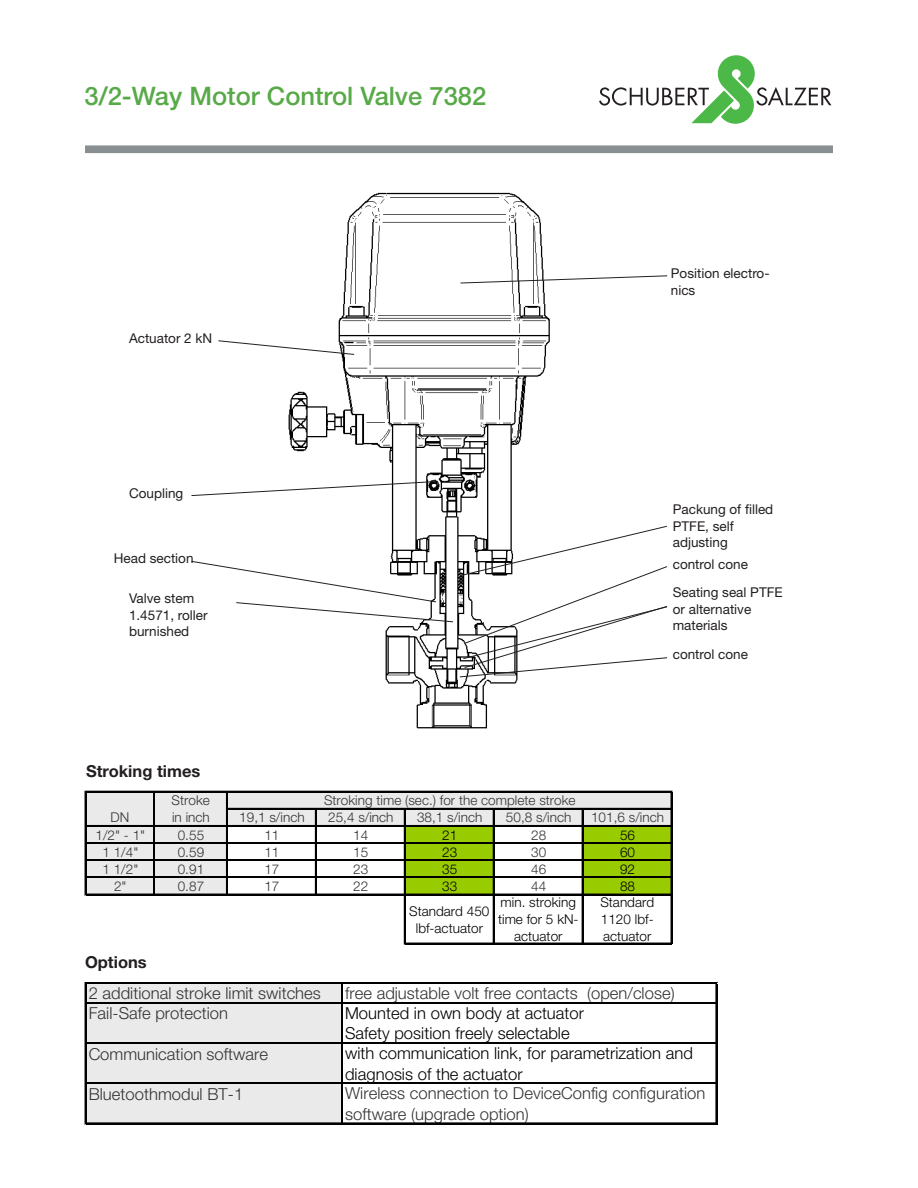
<style>
.page{position:relative;width:918px;height:1188px;background:#fff}
.page>*{position:absolute;margin:0;border:0;box-sizing:border-box;transform-origin:0 0}
.t1{font:500 25.5px "Helvetica Neue LT Std";color:#58aa48}
.t2{font:300 16.5px/21px "Helvetica Neue LT Std";letter-spacing:.005em;color:#333}
.t3{font:300 16.5px/20.1px "Helvetica Neue LT Std";letter-spacing:.005em;color:#000}
.Überschrift{font:700 16.5px "Helvetica Neue LT Std";color:#231f20}
.Text{font:13.5px/16.5px "Helvetica Neue LT Std";color:#231f20}
.t4{font:300 13.5px "Helvetica Neue LT Std";letter-spacing:.005em;color:#333}
.t5{font:300 13.5px/17px "Helvetica Neue LT Std";letter-spacing:.005em;color:#000;text-align:center}
</style>
<div class="page">
<div style="left:85px;top:145px;width:748px;height:8px;background:#898e90;border:2px solid #898e90"></div>
<svg style="left:599px;top:55px;width:232px;height:69px"></svg>
<img style="left:288px;top:192px;width:262px;height:537px">
<svg style="left:218px;top:340px;width:137px;height:15px"></svg>
<svg style="left:191px;top:481px;width:246px;height:15px"></svg>
<svg style="left:460px;top:275px;width:208px;height:9px"></svg>
<svg style="left:191px;top:525px;width:477px;height:153px"></svg>
<div style="left:86px;top:984px;width:256px;height:140px;background:#eaeaea"></div>
<hr style="left:85px;top:983px;width:1px;height:141px;background:#000">
<hr style="left:341px;top:984px;width:1px;height:140px;background:#000">
<hr style="left:342px;top:984px;width:1px;height:140px;background:#000">
<hr style="left:716px;top:984px;width:1px;height:140px;background:#000">
<hr style="left:86px;top:982px;width:631px;height:1px;background:#000">
<hr style="left:86px;top:983px;width:631px;height:1px;background:#000">
<hr style="left:86px;top:1002px;width:631px;height:1px;background:#000">
<hr style="left:86px;top:1003px;width:631px;height:1px;background:#000">
<hr style="left:86px;top:1042px;width:631px;height:1px;background:#000">
<hr style="left:86px;top:1043px;width:631px;height:1px;background:#000">
<hr style="left:86px;top:1083px;width:631px;height:1px;background:#000">
<hr style="left:86px;top:1123px;width:631px;height:1px;background:#000">
<div style="left:86px;top:792px;width:586px;height:34px;background:#eaeaea"></div>
<div style="left:86px;top:826px;width:141px;height:69px;background:#eaeaea"></div>
<div style="left:405px;top:826px;width:89px;height:69px;background:#9c0"></div>
<div style="left:583px;top:826px;width:89px;height:69px;background:#9c0"></div>
<hr style="left:85px;top:791px;width:1px;height:104px;background:#000">
<hr style="left:153px;top:792px;width:1px;height:103px;background:#000">
<hr style="left:154px;top:792px;width:1px;height:103px;background:#000">
<hr style="left:226px;top:792px;width:2px;height:103px;background:#000">
<hr style="left:671px;top:792px;width:1px;height:152px;background:#000">
<hr style="left:315px;top:809px;width:1px;height:86px;background:#000">
<hr style="left:404px;top:809px;width:1px;height:135px;background:#000">
<hr style="left:493px;top:809px;width:1px;height:135px;background:#000">
<hr style="left:582px;top:809px;width:1px;height:135px;background:#000">
<hr style="left:86px;top:791px;width:586px;height:1px;background:#000">
<hr style="left:228px;top:808px;width:444px;height:1px;background:#000">
<hr style="left:86px;top:825px;width:586px;height:2px;background:#000">
<hr style="left:86px;top:842px;width:586px;height:1px;background:#000">
<hr style="left:86px;top:843px;width:586px;height:1px;background:#000">
<hr style="left:86px;top:859px;width:586px;height:1px;background:#000">
<hr style="left:86px;top:860px;width:586px;height:1px;background:#000">
<hr style="left:86px;top:877px;width:586px;height:1px;background:#000">
<hr style="left:86px;top:894px;width:586px;height:1px;background:#000">
<hr style="left:405px;top:943px;width:267px;height:1px;background:#000">
<p class="t1" style="left:85px;top:80px;width:403px">3/2-Way Motor Control Valve 7382</p>
<p class="Text" style="left:129px;top:330px;width:85px">Actuator 2 kN</p>
<p class="Text" style="left:671px;top:265px;width:100px">Position electro&shy;nics</p>
<p class="Text" style="left:129px;top:485px;width:56px">Coupling</p>
<p class="Text" style="left:114px;top:550px;width:81px">Head section</p>
<p class="Text" style="left:129px;top:590px;width:80px">Valve stem<br>1.4571, roller burnished</p>
<p class="Text" style="left:673px;top:501px;width:102px">Packung of filled<br>PTFE, self</p>
<p class="Text" style="left:673px;top:534px;width:57px">adjusting</p>
<p class="Text" style="left:673px;top:584px;width:111px">Seating seal PTFE or alternative</p>
<p class="Text" style="left:673px;top:617px;width:56px">materials</p>
<p class="Text" style="left:673px;top:646px;width:77px">control cone</p>
<p class="Text" style="left:673px;top:556px;width:77px">control cone</p>
<p class="Überschrift" style="left:86px;top:761px;width:116px">Stroking times</p>
<p class="t4" style="left:172px;top:792px;width:40px">Stroke</p>
<p class="t4" style="left:324px;top:792px;width:253px">Stroking time (sec.) for the complete stroke</p>
<p class="t4" style="left:110px;top:809px;width:20px">DN</p>
<p class="t4" style="left:172px;top:809px;width:39px">in inch</p>
<p class="t4" style="left:239px;top:809px;width:67px">19,1 s/inch</p>
<p class="t4" style="left:328px;top:809px;width:67px">25,4 s/inch</p>
<p class="t4" style="left:417px;top:809px;width:67px">38,1 s/inch</p>
<p class="t4" style="left:506px;top:809px;width:67px">50,8 s/inch</p>
<p class="t4" style="left:591px;top:809px;width:75px">101,6 s/inch</p>
<p class="t4" style="left:95px;top:827px;width:51px">1/2" - 1"</p>
<p class="t4" style="left:178px;top:827px;width:28px">0.55</p>
<p class="t4" style="left:264px;top:827px;width:17px">11</p>
<p class="t4" style="left:353px;top:827px;width:17px">14</p>
<p class="t5" style="left:442px;top:826px;width:17px">21</p>
<p class="t4" style="left:531px;top:827px;width:17px">28</p>
<p class="t5" style="left:620px;top:826px;width:17px">56</p>
<p class="t4" style="left:102px;top:844px;width:37px">1 1/4"</p>
<p class="t4" style="left:178px;top:844px;width:28px">0.59</p>
<p class="t4" style="left:264px;top:844px;width:17px">11</p>
<p class="t4" style="left:353px;top:844px;width:17px">15</p>
<p class="t5" style="left:442px;top:843px;width:17px">23</p>
<p class="t4" style="left:531px;top:844px;width:17px">30</p>
<p class="t5" style="left:620px;top:843px;width:17px">60</p>
<p class="t4" style="left:102px;top:861px;width:37px">1 1/2"</p>
<p class="t4" style="left:178px;top:861px;width:28px">0.91</p>
<p class="t4" style="left:264px;top:861px;width:17px">17</p>
<p class="t4" style="left:353px;top:861px;width:17px">23</p>
<p class="t5" style="left:442px;top:861px;width:17px">35</p>
<p class="t4" style="left:531px;top:861px;width:17px">46</p>
<p class="t5" style="left:620px;top:861px;width:17px">92</p>
<p class="t4" style="left:114px;top:878px;width:14px">2"</p>
<p class="t4" style="left:178px;top:878px;width:28px">0.87</p>
<p class="t4" style="left:264px;top:878px;width:17px">17</p>
<p class="t4" style="left:353px;top:878px;width:17px">22</p>
<p class="t5" style="left:442px;top:878px;width:17px">33</p>
<p class="t4" style="left:531px;top:878px;width:17px">44</p>
<p class="t5" style="left:620px;top:878px;width:17px">88</p>
<p class="t5" style="left:409px;top:902px;width:82px">Standard 450 lbf-actuator</p>
<p class="t5" style="left:498px;top:894px;width:82px">min. stroking time for 5 kN&shy;actuator</p>
<p class="t5" style="left:600px;top:894px;width:55px;text-align:justify">Standard 1120 lbf&shy;actuator</p>
<p class="Überschrift" style="left:85px;top:952px;width:63px">Options</p>
<p class="t2" style="left:89px;top:983px;width:234px">2 additional stroke limit switches</p>
<p class="t2" style="left:345px;top:983px;width:331px">free adjustable volt free contacts (open/close)</p>
<p class="t2" style="left:89px;top:1003px;width:141px">Fail-Safe protection</p>
<p class="t3" style="left:345px;top:1003px;width:240px">Mounted in own body at actuator<br>Safety position freely selectable</p>
<p class="t2" style="left:89px;top:1043px;width:181px">Communication software</p>
<p class="t3" style="left:345px;top:1042px;width:349px;line-height:21px">with communication link, for parametrization and diagnosis of the actuator</p>
<p class="t2" style="left:89px;top:1083px;width:156px">Bluetoothmodul BT-1</p>
<p class="t2" style="left:345px;top:1082px;width:362px">Wireless connection to DeviceConfig configuration software (upgrade option)</p>
</div>
